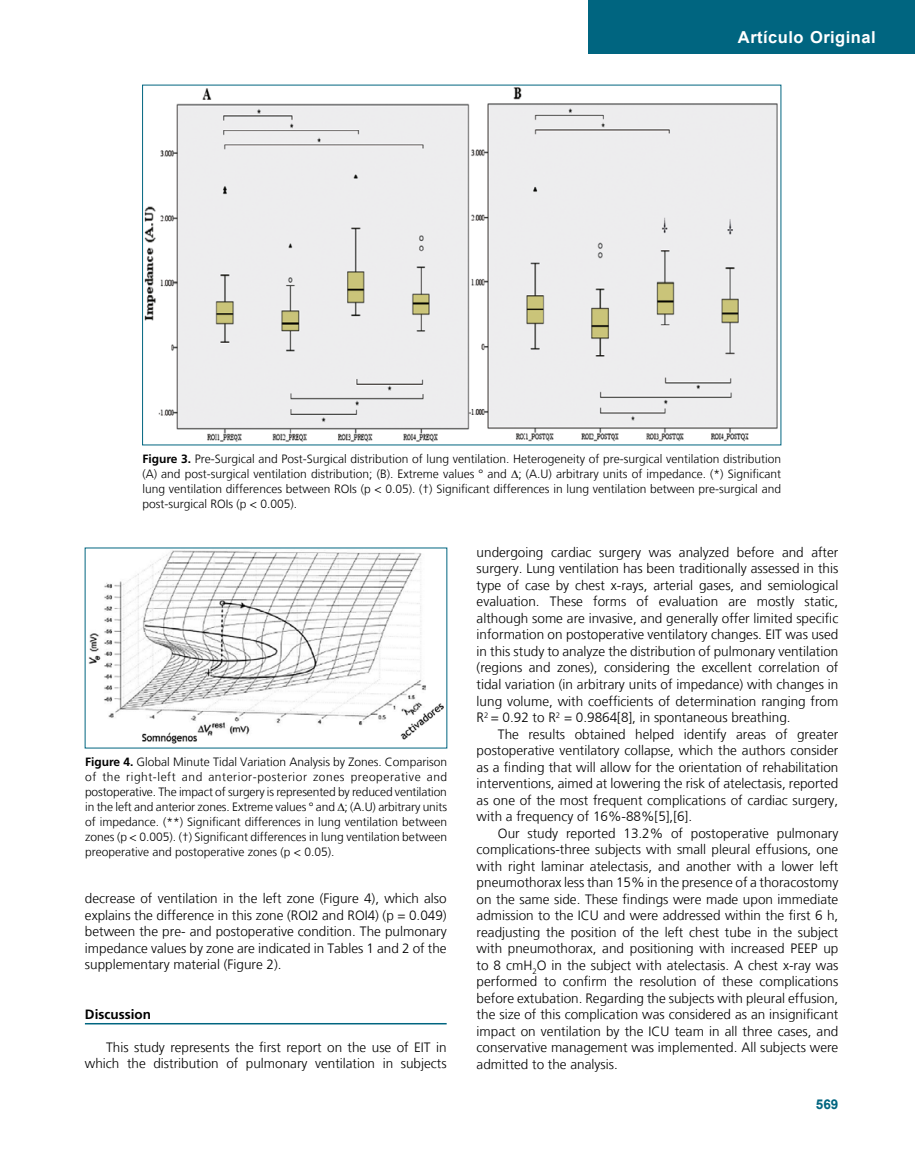
<style>
.page{position:relative;width:915px;height:1170px;background:#fff}
.page>*{position:absolute;margin:0;border:0;box-sizing:border-box;transform-origin:0 0}
.t1{font:700 16.5px "Arial";letter-spacing:.03em;color:#fff}
.t2{font:300 13.5px/16.5px "Frutiger LT";color:#000;text-align:justify}
.t3{font:700 13.5px "Frutiger";color:#000}
.t4{font:700 13.5px "Arial";color:#006580}
.t5{font:300 12px/15px "Frutiger LT";color:#000;text-align:justify}
.s1{font-family:"Frutiger";font-weight:700}
</style>
<div class="page">
<div style="left:588px;top:0;width:326px;height:54px;background:#006580"></div>
<img style="left:144px;top:87px;width:634px;height:355px">
<img style="left:88px;top:550px;width:356px;height:194px">
<hr style="left:85px;top:1022px;width:361px;height:2px;background:#006580">
<p class="t1" style="left:737px;top:26px;width:139px">Artículo Original</p>
<p class="t5" style="left:142px;top:451px;width:640px"><span class="s1">Figure 3.</span> Pre-Surgical and Post-Surgical distribution of lung ventilation. Heterogeneity of pre-surgical ventilation distribution (A) and post-surgical ventilation distribution; (B). Extreme values ° and ∆; (A.U) arbitrary units of impedance. (*) Significant lung ventilation differences between ROIs (p &lt; 0.05). (†) Significant differences in lung ventilation between pre-surgical and post-surgical ROIs (p &lt; 0.005).</p>
<p class="t5" style="left:85px;top:754px;width:363px"><span class="s1">Figure 4.</span> Global Minute Tidal Variation Analysis by Zones. Comparison of the right-left and anterior-posterior zones preoperative and postoperative. The impact of surgery is represented by reduced ventilation in the left and anterior zones. Extreme values ° and ∆; (A.U) arbitrary units of impedance. (**) Significant differences in lung ventilation between zones (p &lt; 0.005). (†) Significant differences in lung ventilation between preoperative and postoperative zones (p &lt; 0.05).</p>
<p class="t2" style="left:85px;top:890px;width:363px">decrease of ventilation in the left zone (Figure 4), which also explains the difference in this zone (ROI2 and ROI4) (p = 0.049) between the pre- and postoperative condition. The pulmonary impedance values by zone are indicated in Tables 1 and 2 of the supplementary material (Figure 2).</p>
<p class="t3" style="left:85px;top:1005px;width:67px">Discussion</p>
<p class="t2" style="left:85px;top:1038px;width:363px;text-align:right">This study represents the first report on the use of EIT in which the distribution of pulmonary ventilation in subjects</p>
<p class="t2" style="left:476px;top:544px;width:363px">undergoing cardiac surgery was analyzed before and after surgery. Lung ventilation has been traditionally assessed in this type of case by chest x-rays, arterial gases, and semiological evaluation. These forms of evaluation are mostly static, although some are invasive, and generally offer limited specific information on postoperative ventilatory changes. EIT was used in this study to analyze the distribution of pulmonary ventilation (regions and zones), considering the excellent correlation of tidal variation (in arbitrary units of impedance) with changes in lung volume, with coefficients of determination ranging from R<sup>2</sup> = 0.92 to R<sup>2</sup> = 0.9864[8], in spontaneous breathing.</p>
<p class="t2" style="left:476px;top:725px;width:363px;text-indent:21px">The results obtained helped identify areas of greater postoperative ventilatory collapse, which the authors consider as a finding that will allow for the orientation of rehabilitation interventions, aimed at lowering the risk of atelectasis, reported as one of the most frequent complications of cardiac surgery, with a frequency of 16%-88%[5],[6].</p>
<p class="t2" style="left:476px;top:824px;width:363px;text-indent:21px">Our study reported 13.2% of postoperative pulmonary complications-three subjects with small pleural effusions, one with right laminar atelectasis, and another with a lower left pneumothorax less than 15% in the presence of a thoracostomy on the same side. These findings were made upon immediate admission to the ICU and were addressed within the first 6 h, readjusting the position of the left chest tube in the subject with pneumothorax, and positioning with increased PEEP up to 8 cmH<sub>2</sub>O in the subject with atelectasis. A chest x-ray was performed to confirm the resolution of these complications before extubation. Regarding the subjects with pleural effusion, the size of this complication was considered as an insignificant impact on ventilation by the ICU team in all three cases, and conservative management was implemented. All subjects were admitted to the analysis.</p>
<p class="t4" style="left:815px;top:1094px;width:24px">569</p>
</div>
